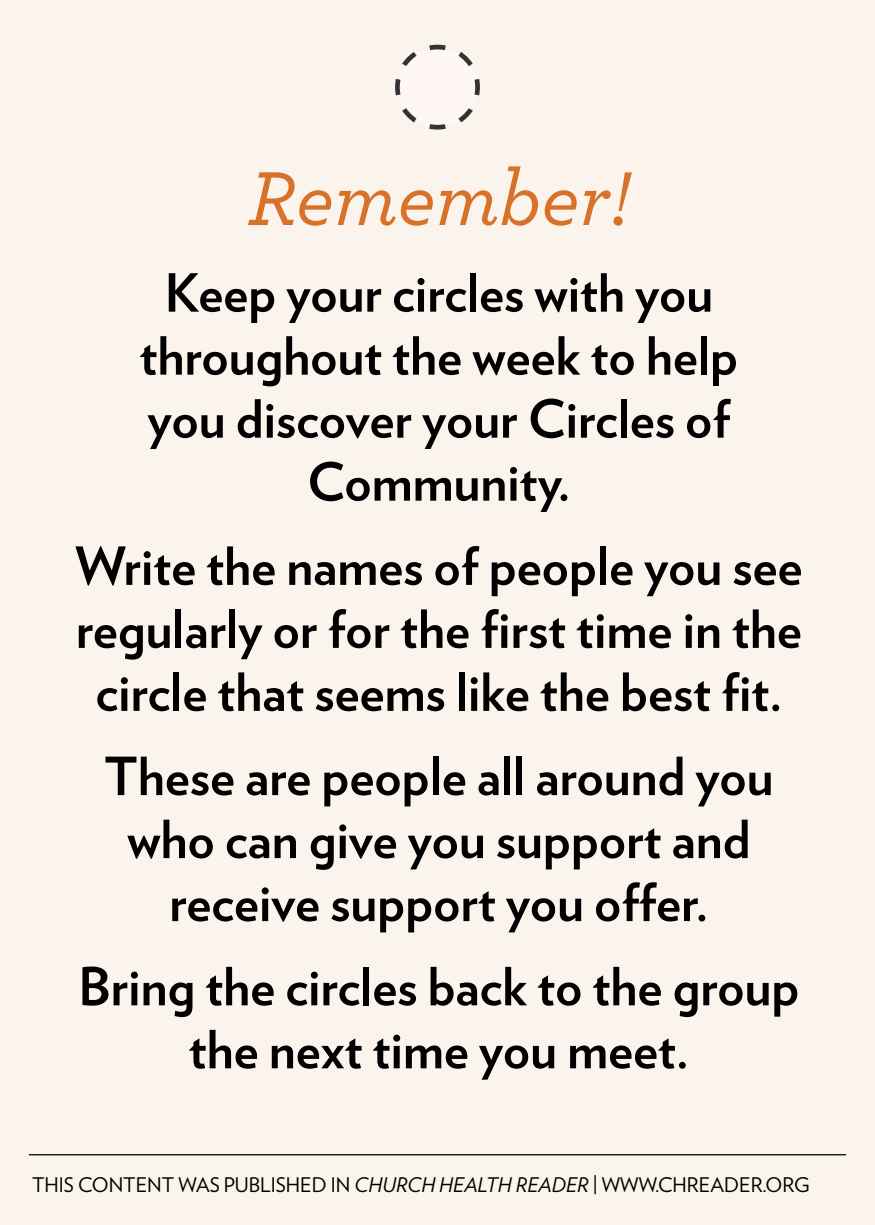
<style>
.page{position:relative;width:875px;height:1225px;background:#fbf4ed}
.page>*{position:absolute;margin:0;border:0;box-sizing:border-box;transform-origin:0 0}
.t1{font:italic 500 80.15px "Archer";color:#d8722a}
.t2{font:700 52.5px/63px "Verlag";color:#000;text-align:center}
.t3{font:20.12px "Verlag";color:#000}
.s1{font-style:italic}
</style>
<div class="page">
<svg style="left:395px;top:44px;width:85px;height:86px"></svg>
<hr style="left:29px;top:1154px;width:817px;height:1px;background:#000">
<p class="t1" style="left:248px;top:139px;width:384px">Remember!</p>
<p class="t2" style="left:140px;top:259px;width:600px">Keep your circles with you throughout the week to help you discover your Circles of<br>Community.</p>
<p class="t2" style="left:75px;top:532px;width:729px">Write the names of people you see regularly or for the first time in the circle that seems like the best fit.</p>
<p class="t2" style="left:104px;top:742px;width:671px">These are people all around you who can give you support and receive support you offer.</p>
<p class="t2" style="left:78px;top:952px;width:723px">Bring the circles back to the group the next time you meet.</p>
<p class="t3" style="left:32px;top:1170px;width:779px">THIS CONTENT WAS PUBLISHED IN <span class="s1">CHURCH HEALTH READER</span> | WWW.CHREADER.ORG</p>
</div>
